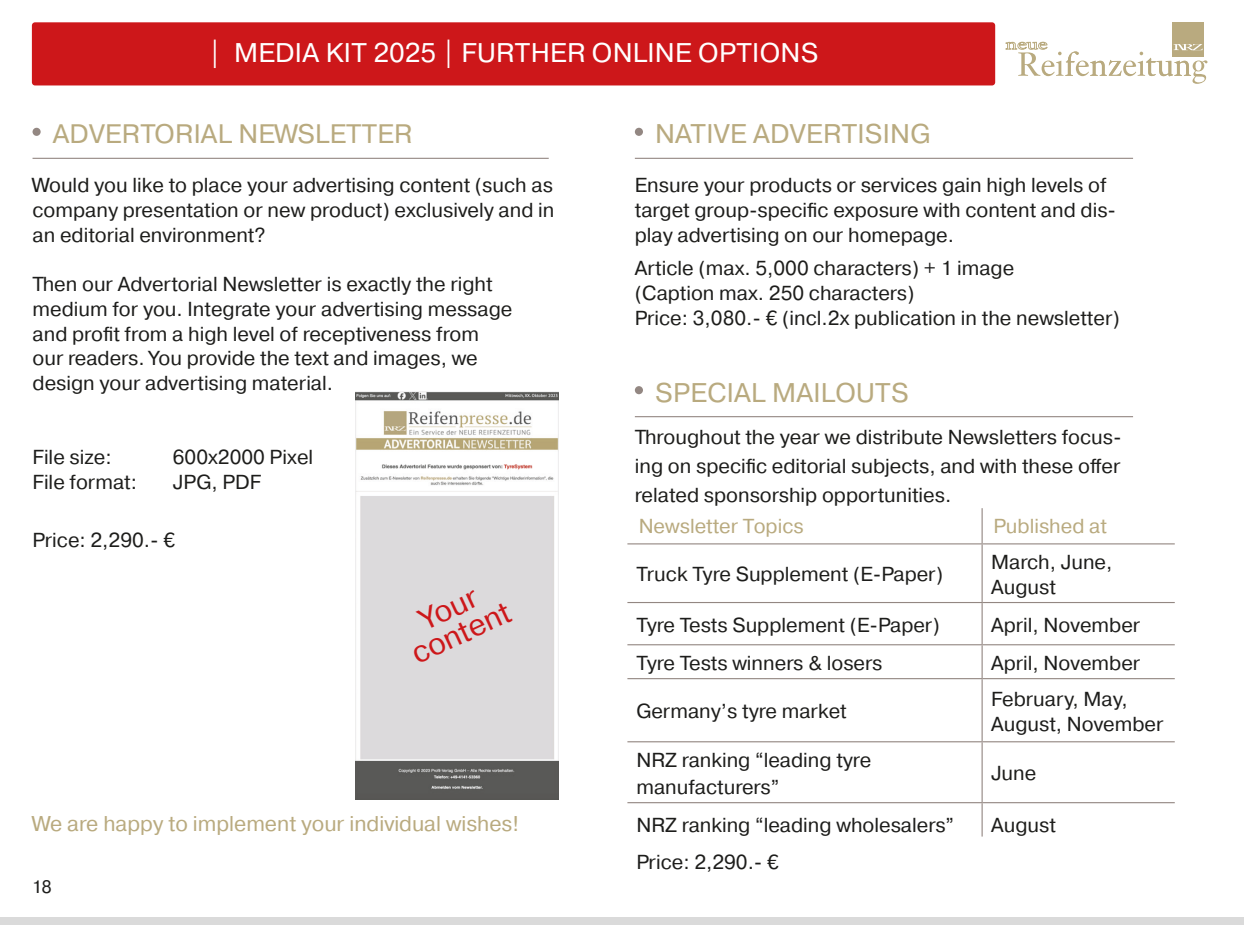
<style>
.page{position:relative;width:1244px;height:925px;background:#fff}
.page>*{position:absolute;margin:0;border:0;box-sizing:border-box;transform-origin:0 0}
.t1{font:30.15px/27.4px "Pragmatica";color:#cd171a;text-align:center}
.t2{font:27px "Pragmatica";letter-spacing:.01em;color:#fff}
.t3{font:27px "Pragmatica";letter-spacing:.01em;color:#b9aa7f}
.t4{font:26.78px "Pragmatica";letter-spacing:.01em;color:#b9aa7f}
.t5{font:21.38px "Pragmatica";color:#b9aa7f}
.t6{font:20.25px/24.8px "Pragmatica";color:#1d1d1b}
.t7{font:20.25px "Pragmatica";color:#b9aa7f}
.t8{font:18px "Pragmatica";color:#1d1d1b}
</style>
<div class="page">
<div style="left:0;top:917px;width:1244px;height:8px;background:#dadada"></div>
<div style="left:32px;top:22px;width:963px;height:63px;background:#cd171a;border-radius:3px"></div>
<div style="left:1172px;top:22px;width:32px;height:34px;background:#b9aa7f"></div>
<svg style="left:1005px;top:41px;width:202px;height:43px"></svg>
<div style="left:33px;top:128px;width:8px;height:8px;background:#938782;border-radius:50%"></div>
<hr style="left:33px;top:158px;width:516px;height:1px;background:#938782">
<div style="left:635px;top:128px;width:8px;height:8px;background:#938782;border-radius:50%"></div>
<hr style="left:635px;top:158px;width:498px;height:1px;background:#938782">
<div style="left:635px;top:386px;width:8px;height:8px;background:#938782;border-radius:50%"></div>
<hr style="left:635px;top:416px;width:498px;height:1px;background:#938782">
<hr style="left:981px;top:508px;width:1px;height:35px;background:#938782">
<hr style="left:627px;top:543px;width:355px;height:1px;background:#938782">
<hr style="left:982px;top:543px;width:192px;height:1px;background:#938782">
<hr style="left:981px;top:544px;width:1px;height:58px;background:#938782">
<hr style="left:627px;top:602px;width:355px;height:1px;background:#938782">
<hr style="left:982px;top:602px;width:192px;height:1px;background:#938782">
<hr style="left:981px;top:603px;width:1px;height:41px;background:#938782">
<hr style="left:627px;top:644px;width:355px;height:1px;background:#938782">
<hr style="left:982px;top:644px;width:192px;height:1px;background:#938782">
<hr style="left:981px;top:645px;width:1px;height:33px;background:#938782">
<hr style="left:627px;top:678px;width:355px;height:1px;background:#938782">
<hr style="left:982px;top:678px;width:192px;height:1px;background:#938782">
<hr style="left:981px;top:679px;width:1px;height:62px;background:#938782">
<hr style="left:627px;top:741px;width:355px;height:1px;background:#938782">
<hr style="left:982px;top:741px;width:192px;height:1px;background:#938782">
<hr style="left:981px;top:742px;width:1px;height:60px;background:#938782">
<hr style="left:627px;top:802px;width:355px;height:1px;background:#938782">
<hr style="left:982px;top:802px;width:192px;height:1px;background:#938782">
<hr style="left:981px;top:803px;width:1px;height:33px;background:#938782">
<img style="left:356px;top:392px;width:202px;height:407px">
<h2 class="t2" style="left:208px;top:36px;width:611px">| MEDIA KIT 2025 | FURTHER ONLINE OPTIONS</h2>
<h3 class="t4" style="left:53px;top:117px;width:361px">ADVERTORIAL NEWSLETTER</h3>
<p class="t6" style="left:33px;top:173px;width:523px;text-align:justify">Would you like to place your advertising content (such as company presentation or new product) exclusively and in an editorial environment?</p>
<p class="t6" style="left:33px;top:272px;width:481px">Then our Advertorial Newsletter is exactly the right medium for you. Integrate your advertising message and profit from a high level of receptiveness from our readers. You provide the text and images, we design your advertising material.</p>
<p class="t6" style="left:33px;top:445px;width:81px">File size:</p>
<p class="t6" style="left:173px;top:445px;width:142px">600x2000 Pixel</p>
<p class="t6" style="left:33px;top:470px;width:106px">File format:</p>
<p class="t6" style="left:173px;top:470px;width:90px">JPG, PDF</p>
<p class="t6" style="left:33px;top:528px;width:144px">Price: 2,290.- €</p>
<h1 class="t1" style="left:396px;top:618px;width:107px;rotate:-25deg">Your content</h1>
<p class="t5" style="left:33px;top:810px;width:488px">We are happy to implement your individual wishes!</p>
<p class="t8" style="left:32px;top:875px;width:22px">18</p>
<h2 class="t3" style="left:655px;top:117px;width:277px">NATIVE ADVERTISING</h2>
<p class="t6" style="left:635px;top:173px;width:483px">Ensure your products or services gain high levels of target group-specific exposure with content and dis&shy;play advertising on our homepage.</p>
<p class="t6" style="left:635px;top:256px;width:486px">Article (max. 5,000 characters) + 1 image<br>(Caption max. 250 characters)<br>Price: 3,080.- € (incl.2x publication in the newsletter)</p>
<h2 class="t3" style="left:655px;top:376px;width:255px">SPECIAL MAILOUTS</h2>
<p class="t6" style="left:635px;top:423px;width:488px;line-height:29.2px;text-align:justify">Throughout the year we distribute Newsletters focus&shy;ing on specific editorial subjects, and with these offer related sponsorship opportunities.</p>
<p class="t7" style="left:639px;top:514px;width:166px">Newsletter Topics</p>
<p class="t7" style="left:993px;top:514px;width:115px">Published at</p>
<p class="t6" style="left:636px;top:562px;width:308px">Truck Tyre Supplement (E-Paper)</p>
<p class="t6" style="left:991px;top:550px;width:123px">March, June,<br>August</p>
<p class="t6" style="left:636px;top:613px;width:305px">Tyre Tests Supplement (E-Paper)</p>
<p class="t6" style="left:991px;top:613px;width:151px">April, November</p>
<p class="t6" style="left:636px;top:651px;width:247px">Tyre Tests winners &amp; losers</p>
<p class="t6" style="left:991px;top:651px;width:151px">April, November</p>
<p class="t6" style="left:636px;top:699px;width:212px">Germany’s tyre market</p>
<p class="t6" style="left:991px;top:687px;width:174px">February, May,<br>August, November</p>
<p class="t6" style="left:636px;top:746px;width:236px;line-height:27px">NRZ ranking “leading tyre manufacturers”</p>
<p class="t6" style="left:991px;top:761px;width:47px">June</p>
<p class="t6" style="left:636px;top:813px;width:319px">NRZ ranking “leading wholesalers”</p>
<p class="t6" style="left:991px;top:813px;width:66px">August</p>
<p class="t6" style="left:636px;top:849px;width:144px">Price: 2,290.- €</p>
</div>
